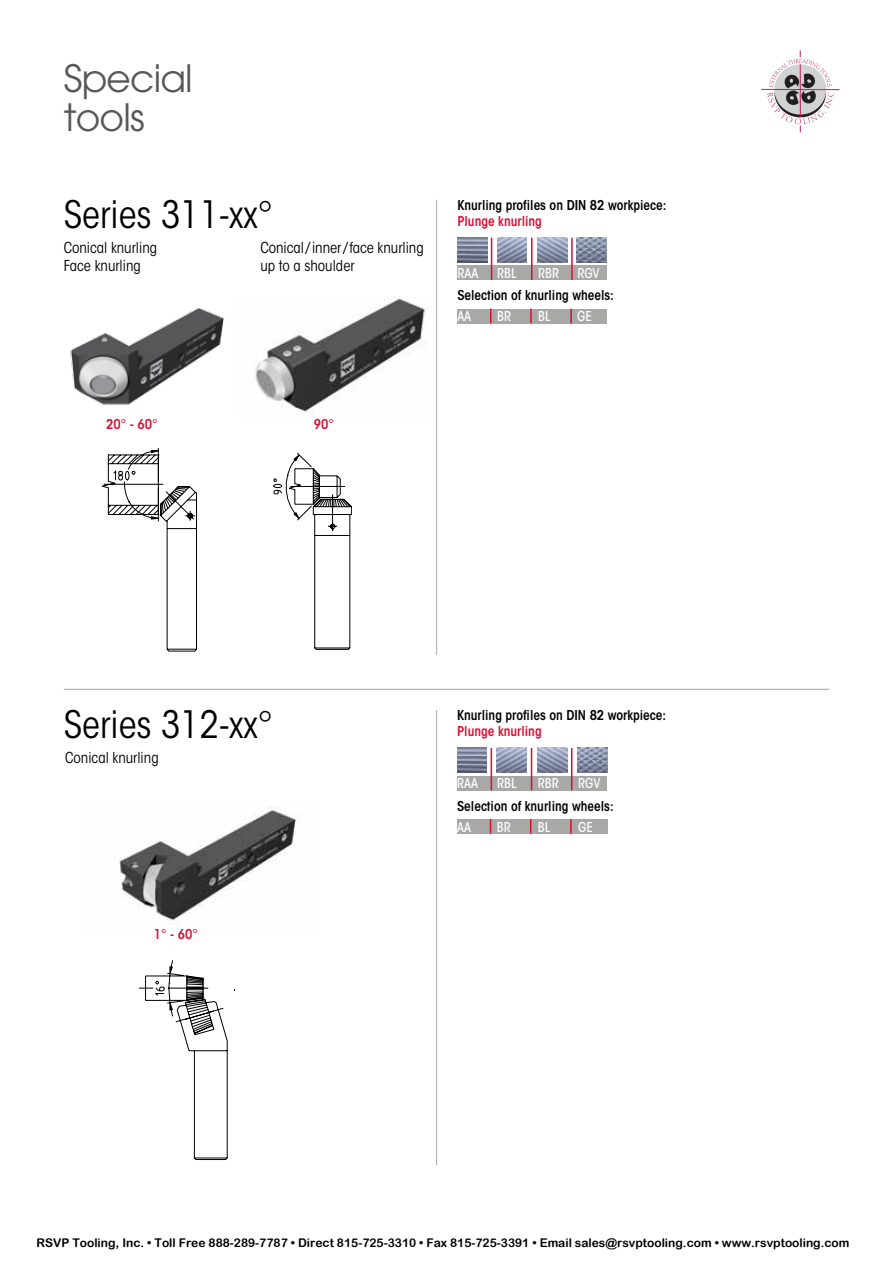
<style>
.page{position:relative;width:893px;height:1263px;background:#fff}
.page>*{position:absolute;margin:0;border:0;box-sizing:border-box;transform-origin:0 0}
.t1{font:condensed 37.5px "ITC Avant Garde Std";color:#000}
.t2{font:37.5px/39px "ITC Avant Garde Std";letter-spacing:-.02em;color:#575756}
.t3{font:condensed 15px/18px "ITC Avant Garde Std";color:#000}
.t4{font:600 condensed 13.5px "ITC Avant Garde Std";color:#000}
.t5{font:600 condensed 13.5px "ITC Avant Garde Std";color:#dd0b2f}
.t6{font:500 condensed 13.5px "ITC Avant Garde Std";color:#fff}
.t7{font:12px "Arial Rounded MT Bold";color:#000}
</style>
<div class="page">
<svg style="left:139px;top:960px;width:96px;height:200px"></svg>
<svg style="left:273px;top:453px;width:79px;height:197px"></svg>
<svg style="left:102px;top:448px;width:95px;height:204px"></svg>
<img style="left:70px;top:308px;width:155px;height:97px">
<img style="left:255px;top:297px;width:173px;height:117px">
<img style="left:119px;top:807px;width:178px;height:116px">
<img style="left:457px;top:238px;width:30px;height:24px">
<img style="left:497px;top:238px;width:30px;height:24px">
<img style="left:538px;top:238px;width:30px;height:24px">
<img style="left:577px;top:238px;width:29px;height:24px">
<div style="left:457px;top:265px;width:149px;height:15px;background:#a8a8a7"></div>
<hr style="left:491px;top:238px;width:1px;height:42px;background:#dd0b2f">
<hr style="left:531px;top:238px;width:1px;height:42px;background:#dd0b2f">
<hr style="left:571px;top:238px;width:2px;height:42px;background:#dd0b2f">
<div style="left:457px;top:309px;width:149px;height:14px;background:#a8a8a7"></div>
<svg style="left:490px;top:309px;width:1px;height:14px"></svg>
<svg style="left:530px;top:309px;width:2px;height:14px"></svg>
<svg style="left:570px;top:309px;width:2px;height:14px"></svg>
<img style="left:577px;top:748px;width:30px;height:24px">
<img style="left:457px;top:748px;width:30px;height:24px">
<img style="left:497px;top:748px;width:30px;height:24px">
<img style="left:538px;top:748px;width:29px;height:24px">
<div style="left:457px;top:776px;width:150px;height:14px;background:#a8a8a7"></div>
<hr style="left:491px;top:748px;width:1px;height:42px;background:#dd0b2f">
<hr style="left:531px;top:748px;width:1px;height:42px;background:#dd0b2f">
<hr style="left:571px;top:748px;width:1px;height:42px;background:#dd0b2f">
<div style="left:457px;top:819px;width:150px;height:15px;background:#a8a8a7"></div>
<svg style="left:490px;top:819px;width:1px;height:15px"></svg>
<svg style="left:530px;top:819px;width:1px;height:15px"></svg>
<svg style="left:570px;top:819px;width:2px;height:15px"></svg>
<hr style="left:436px;top:200px;width:1px;height:455px;background:#a8a8a7">
<hr style="left:436px;top:710px;width:1px;height:455px;background:#a8a8a7">
<hr style="left:64px;top:689px;width:765px;height:1px;background:#9d9d9c">
<img style="left:761px;top:50px;width:79px;height:83px">
<h1 class="t2" style="left:64px;top:58px;width:131px">Special tools</h1>
<h1 class="t1" style="left:64px;top:191px;width:211px">Series 311-xx°</h1>
<p class="t3" style="left:64px;top:238px;width:95px">Conical knurling<br>Face knurling</p>
<p class="t3" style="left:260px;top:238px;width:165px">Conical/inner/face knurling up to a shoulder</p>
<p class="t4" style="left:457px;top:197px;width:211px">Knurling profiles on DIN 82 workpiece:</p>
<p class="t5" style="left:457px;top:213px;width:86px">Plunge knurling</p>
<p class="t6" style="left:457px;top:265px;width:22px">RAA</p>
<p class="t6" style="left:497px;top:265px;width:21px">RBL</p>
<p class="t6" style="left:538px;top:265px;width:22px">RBR</p>
<p class="t6" style="left:577px;top:265px;width:24px">RGV</p>
<p class="t6" style="left:457px;top:308px;width:15px">AA</p>
<p class="t6" style="left:497px;top:308px;width:15px">BR</p>
<p class="t6" style="left:538px;top:308px;width:14px">BL</p>
<p class="t6" style="left:577px;top:308px;width:16px">GE</p>
<p class="t4" style="left:457px;top:287px;width:158px">Selection of knurling wheels:</p>
<p class="t5" style="left:106px;top:415px;width:53px">20° - 60°</p>
<p class="t5" style="left:314px;top:415px;width:22px">90°</p>
<h1 class="t1" style="left:64px;top:702px;width:211px">Series 312-xx°</h1>
<p class="t3" style="left:65px;top:749px;width:95px">Conical knurling</p>
<p class="t5" style="left:154px;top:926px;width:46px">1° - 60°</p>
<p class="t4" style="left:457px;top:707px;width:211px">Knurling profiles on DIN 82 workpiece:</p>
<p class="t5" style="left:457px;top:723px;width:86px">Plunge knurling</p>
<p class="t6" style="left:457px;top:775px;width:22px">RAA</p>
<p class="t6" style="left:497px;top:775px;width:21px">RBL</p>
<p class="t6" style="left:538px;top:775px;width:22px">RBR</p>
<p class="t6" style="left:578px;top:775px;width:24px">RGV</p>
<p class="t6" style="left:457px;top:818px;width:15px">AA</p>
<p class="t6" style="left:497px;top:818px;width:15px">BR</p>
<p class="t6" style="left:538px;top:818px;width:14px">BL</p>
<p class="t6" style="left:578px;top:818px;width:16px">GE</p>
<p class="t4" style="left:457px;top:797px;width:158px">Selection of knurling wheels:</p>
<p class="t7" style="left:36px;top:1236px;width:814px">RSVP Tooling, Inc. • Toll Free 888-289-7787 • Direct 815-725-3310 • Fax 815-725-3391 • Email sales@rsvptooling.com • www.rsvptooling.com</p>
</div>
